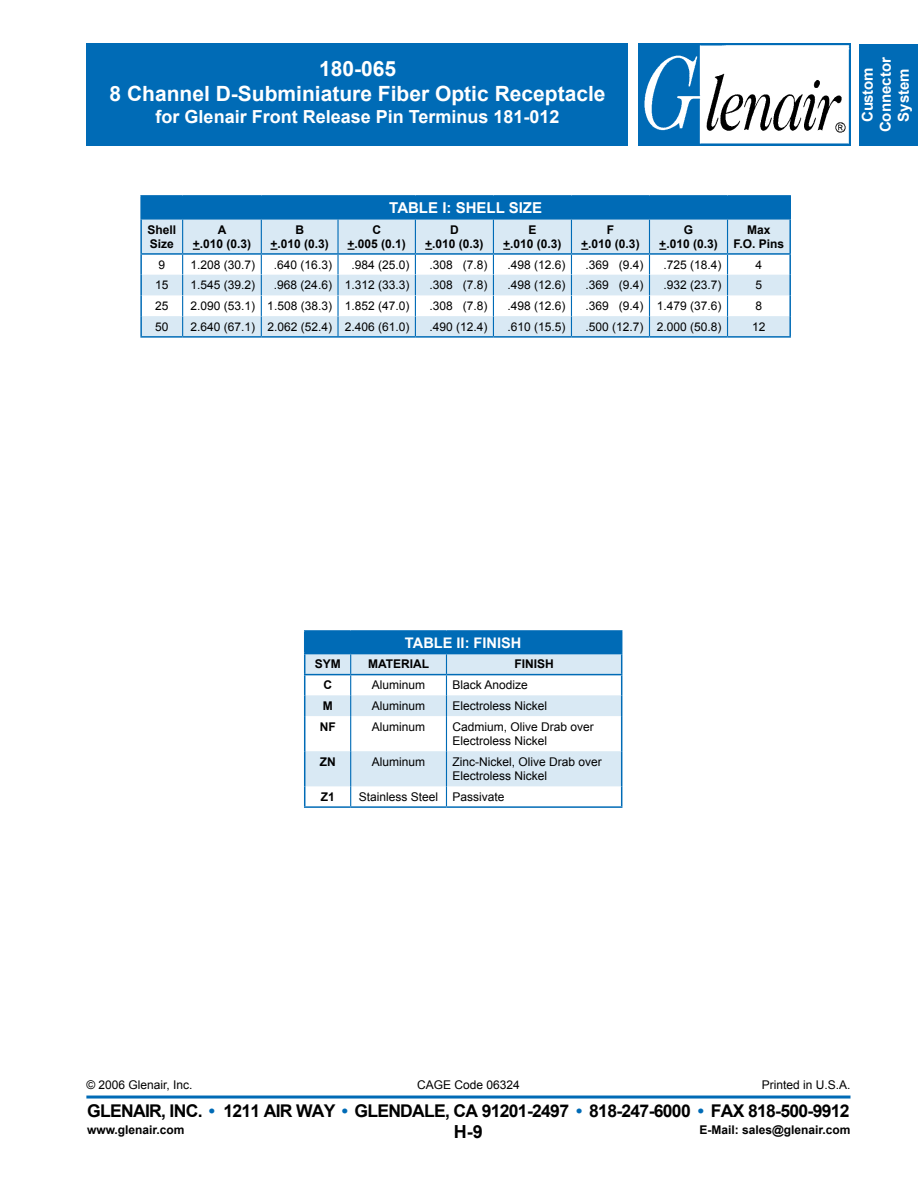
<style>
.page{position:relative;width:918px;height:1188px;background:#fff}
.page>*{position:absolute;margin:0;border:0;box-sizing:border-box;transform-origin:0 0}
.t1{font:700 21px/25.2px "Arial";color:#fff;text-align:center}
.t2{font:700 18px "Arial";color:#fff}
.t3{font:700 18px "Arial";color:#000}
.t4{font:700 17.55px "Arial";letter-spacing:-.04em;color:#000}
.t5{font:700 15px/18px "Arial";color:#fff;text-align:center}
.t6{font:700 14.55px "Arial";color:#fff}
.t7{font:12px/14.4px "Arial";color:#000}
.t8{font:700 12px/14.4px "Arial";color:#000;text-align:center}
.s1{color:#006bb6}
</style>
<div class="page">
<div style="left:86px;top:43px;width:542px;height:103px;background:#006bb6"></div>
<div style="left:860px;top:44px;width:58px;height:102px;background:#006bb6"></div>
<img style="left:639px;top:43px;width:211px;height:103px">
<img style="left:707px;top:74px;width:138px;height:58px">
<hr style="left:86px;top:1096px;width:764px;height:3px;background:#006bb6">
<hr style="left:304px;top:806px;width:47px;height:2px;background:#006bb6">
<hr style="left:351px;top:806px;width:95px;height:2px;background:#006bb6">
<hr style="left:446px;top:806px;width:176px;height:2px;background:#006bb6">
<hr style="left:304px;top:630px;width:47px;height:2px;background:#006bb6">
<hr style="left:351px;top:630px;width:95px;height:2px;background:#006bb6">
<hr style="left:446px;top:630px;width:176px;height:2px;background:#006bb6">
<svg style="left:304px;top:632px;width:318px;height:174px"></svg>
<hr style="left:304px;top:653px;width:47px;height:1px;background:#006bb6">
<hr style="left:351px;top:653px;width:95px;height:1px;background:#006bb6">
<hr style="left:446px;top:653px;width:176px;height:1px;background:#006bb6">
<div style="left:141px;top:196px;width:649px;height:23px;background:#006bb6"></div>
<svg style="left:142px;top:220px;width:647px;height:116px;fill:#d9e9f4"></svg>
<hr style="left:140px;top:220px;width:2px;height:33px;background:#006bb6">
<hr style="left:789px;top:220px;width:2px;height:33px;background:#006bb6">
<hr style="left:140px;top:253px;width:43px;height:2px;background:#006bb6">
<hr style="left:140px;top:255px;width:2px;height:20px;background:#006bb6">
<hr style="left:183px;top:253px;width:78px;height:2px;background:#006bb6">
<hr style="left:261px;top:253px;width:77px;height:2px;background:#006bb6">
<hr style="left:338px;top:253px;width:77px;height:2px;background:#006bb6">
<hr style="left:415px;top:253px;width:78px;height:2px;background:#006bb6">
<hr style="left:493px;top:253px;width:78px;height:2px;background:#006bb6">
<hr style="left:571px;top:253px;width:79px;height:2px;background:#006bb6">
<hr style="left:650px;top:253px;width:78px;height:2px;background:#006bb6">
<hr style="left:728px;top:253px;width:63px;height:2px;background:#006bb6">
<hr style="left:789px;top:255px;width:2px;height:20px;background:#006bb6">
<hr style="left:140px;top:275px;width:2px;height:20px;background:#006bb6">
<hr style="left:789px;top:275px;width:2px;height:20px;background:#006bb6">
<hr style="left:140px;top:295px;width:2px;height:21px;background:#006bb6">
<hr style="left:789px;top:295px;width:2px;height:21px;background:#006bb6">
<hr style="left:140px;top:316px;width:2px;height:20px;background:#006bb6">
<hr style="left:789px;top:316px;width:2px;height:20px;background:#006bb6">
<hr style="left:140px;top:336px;width:43px;height:2px;background:#006bb6">
<hr style="left:183px;top:336px;width:78px;height:2px;background:#006bb6">
<hr style="left:261px;top:336px;width:77px;height:2px;background:#006bb6">
<hr style="left:338px;top:336px;width:77px;height:2px;background:#006bb6">
<hr style="left:415px;top:336px;width:78px;height:2px;background:#006bb6">
<hr style="left:493px;top:336px;width:78px;height:2px;background:#006bb6">
<hr style="left:571px;top:336px;width:79px;height:2px;background:#006bb6">
<hr style="left:650px;top:336px;width:78px;height:2px;background:#006bb6">
<hr style="left:728px;top:336px;width:63px;height:2px;background:#006bb6">
<hr style="left:182px;top:220px;width:1px;height:33px;background:#006bb6">
<hr style="left:261px;top:220px;width:1px;height:33px;background:#006bb6">
<hr style="left:337px;top:220px;width:2px;height:33px;background:#006bb6">
<hr style="left:415px;top:220px;width:1px;height:33px;background:#006bb6">
<hr style="left:493px;top:220px;width:1px;height:33px;background:#006bb6">
<hr style="left:571px;top:220px;width:1px;height:33px;background:#006bb6">
<hr style="left:649px;top:220px;width:1px;height:33px;background:#006bb6">
<hr style="left:727px;top:220px;width:1px;height:33px;background:#006bb6">
<svg style="left:337px;top:255px;width:2px;height:19px"></svg>
<hr style="left:337px;top:275px;width:2px;height:20px;background:#006bb6">
<hr style="left:337px;top:296px;width:2px;height:20px;background:#006bb6">
<svg style="left:182px;top:255px;width:1px;height:81px"></svg>
<svg style="left:261px;top:255px;width:1px;height:81px"></svg>
<hr style="left:337px;top:316px;width:2px;height:20px;background:#006bb6">
<svg style="left:415px;top:255px;width:1px;height:81px"></svg>
<svg style="left:493px;top:255px;width:1px;height:81px"></svg>
<svg style="left:571px;top:255px;width:1px;height:81px"></svg>
<svg style="left:649px;top:255px;width:1px;height:81px"></svg>
<svg style="left:727px;top:255px;width:1px;height:81px"></svg>
<hr style="left:140px;top:195px;width:43px;height:2px;background:#006bb6">
<hr style="left:140px;top:197px;width:2px;height:21px;background:#006bb6">
<hr style="left:183px;top:195px;width:78px;height:2px;background:#006bb6">
<hr style="left:261px;top:195px;width:77px;height:2px;background:#006bb6">
<hr style="left:338px;top:195px;width:77px;height:2px;background:#006bb6">
<hr style="left:415px;top:195px;width:78px;height:2px;background:#006bb6">
<hr style="left:493px;top:195px;width:78px;height:2px;background:#006bb6">
<hr style="left:571px;top:195px;width:79px;height:2px;background:#006bb6">
<hr style="left:650px;top:195px;width:78px;height:2px;background:#006bb6">
<hr style="left:728px;top:195px;width:63px;height:2px;background:#006bb6">
<hr style="left:789px;top:197px;width:2px;height:21px;background:#006bb6">
<hr style="left:140px;top:218px;width:43px;height:2px;background:#006bb6">
<hr style="left:183px;top:218px;width:78px;height:2px;background:#006bb6">
<hr style="left:261px;top:218px;width:77px;height:2px;background:#006bb6">
<hr style="left:338px;top:218px;width:77px;height:2px;background:#006bb6">
<hr style="left:415px;top:218px;width:78px;height:2px;background:#006bb6">
<hr style="left:493px;top:218px;width:78px;height:2px;background:#006bb6">
<hr style="left:571px;top:218px;width:79px;height:2px;background:#006bb6">
<hr style="left:650px;top:218px;width:78px;height:2px;background:#006bb6">
<hr style="left:728px;top:218px;width:63px;height:2px;background:#006bb6">
<h1 class="t1" style="left:110px;top:57px;width:497px">180-065<br>8 Channel D-Subminiature Fiber Optic Receptacle</h1>
<h2 class="t2" style="left:156px;top:105px;width:405px">for Glenair Front Release Pin Terminus 181-012</h2>
<p class="t5" style="left:389px;top:199px;width:154px">TABLE I: SHELL SIZE</p>
<p class="t8" style="left:148px;top:223px;width:30px;text-align:left">Shell<br>Size</p>
<p class="t8" style="left:193px;top:223px;width:60px">A<br>+.010 (0.3)</p>
<p class="t8" style="left:270px;top:223px;width:60px">B<br>+.010 (0.3)</p>
<p class="t8" style="left:348px;top:223px;width:60px">C<br>+.005 (0.1)</p>
<p class="t8" style="left:425px;top:223px;width:60px">D<br>+.010 (0.3)</p>
<p class="t8" style="left:503px;top:223px;width:60px">E<br>+.010 (0.3)</p>
<p class="t8" style="left:581px;top:223px;width:60px">F<br>+.010 (0.3)</p>
<p class="t8" style="left:659px;top:223px;width:60px">G<br>+.010 (0.3)</p>
<p class="t8" style="left:734px;top:223px;width:52px">Max<br>F.O. Pins</p>
<p class="t7" style="left:159px;top:257px;width:8px">9</p>
<p class="t7" style="left:191px;top:257px;width:66px">1.208 (30.7)</p>
<p class="t7" style="left:274px;top:257px;width:60px">.640 (16.3)</p>
<p class="t7" style="left:351px;top:257px;width:60px">.984 (25.0)</p>
<p class="t7" style="left:429px;top:257px;width:60px">.308 (7.8)</p>
<p class="t7" style="left:507px;top:257px;width:60px">.498 (12.6)</p>
<p class="t7" style="left:585px;top:257px;width:60px">.369 (9.4)</p>
<p class="t7" style="left:663px;top:257px;width:60px">.725 (18.4)</p>
<p class="t7" style="left:756px;top:257px;width:8px">4</p>
<p class="t7" style="left:155px;top:278px;width:15px">15</p>
<p class="t7" style="left:191px;top:278px;width:66px">1.545 (39.2)</p>
<p class="t7" style="left:274px;top:278px;width:137px">.968 (24.6) 1.312 (33.3)</p>
<p class="t7" style="left:429px;top:278px;width:60px">.308 (7.8)</p>
<p class="t7" style="left:507px;top:278px;width:60px">.498 (12.6)</p>
<p class="t7" style="left:585px;top:278px;width:60px">.369 (9.4)</p>
<p class="t7" style="left:663px;top:278px;width:60px">.932 (23.7)</p>
<p class="t7" style="left:756px;top:278px;width:8px">5</p>
<p class="t7" style="left:155px;top:299px;width:15px">25</p>
<p class="t7" style="left:191px;top:299px;width:220px">2.090 (53.1) 1.508 (38.3) 1.852 (47.0)</p>
<p class="t7" style="left:429px;top:299px;width:60px">.308 (7.8)</p>
<p class="t7" style="left:507px;top:299px;width:60px">.498 (12.6)</p>
<p class="t7" style="left:585px;top:299px;width:138px">.369 (9.4) 1.479 (37.6)</p>
<p class="t7" style="left:756px;top:299px;width:8px">8</p>
<p class="t7" style="left:155px;top:320px;width:15px">50</p>
<p class="t7" style="left:191px;top:320px;width:220px">2.640 (67.1) 2.062 (52.4) 2.406 (61.0)</p>
<p class="t7" style="left:429px;top:320px;width:60px">.490 (12.4)</p>
<p class="t7" style="left:507px;top:320px;width:60px">.610 (15.5)</p>
<p class="t7" style="left:585px;top:320px;width:138px">.500 (12.7) 2.000 (50.8)</p>
<p class="t7" style="left:752px;top:320px;width:15px">12</p>
<p class="t5" style="left:859px;top:132px;width:77px;rotate:-90deg">Custom<br>Connector<br>System</p>
<p class="t6" style="left:405px;top:633px;width:118px">TABLE II: FINISH</p>
<p class="t8" style="left:315px;top:657px;width:28px">SYM</p>
<p class="t8" style="left:368px;top:657px;width:63px">MATERIAL</p>
<p class="t8" style="left:514px;top:657px;width:41px">FINISH</p>
<p class="t8" style="left:323px;top:678px;width:10px">C</p>
<p class="t7" style="left:372px;top:678px;width:55px">Aluminum</p>
<p class="t7" style="left:452px;top:678px;width:77px">Black Anodize</p>
<p class="t8" style="left:323px;top:699px;width:11px">M</p>
<p class="t7" style="left:372px;top:699px;width:55px">Aluminum</p>
<p class="t7" style="left:452px;top:699px;width:96px">Electroless Nickel</p>
<p class="t8" style="left:320px;top:720px;width:17px">NF</p>
<p class="t7" style="left:372px;top:720px;width:55px">Aluminum</p>
<p class="t7" style="left:452px;top:720px;width:143px">Cadmium, Olive Drab over<br>Electroless Nickel</p>
<p class="t8" style="left:320px;top:755px;width:17px">ZN</p>
<p class="t7" style="left:372px;top:755px;width:55px">Aluminum</p>
<p class="t7" style="left:452px;top:755px;width:151px">Zinc-Nickel, Olive Drab over<br>Electroless Nickel</p>
<p class="t8" style="left:321px;top:790px;width:16px">Z1</p>
<p class="t7" style="left:359px;top:790px;width:147px">Stainless Steel Passivate</p>
<p class="t7" style="left:86px;top:1077px;width:108px">© 2006 Glenair, Inc.</p>
<p class="t7" style="left:417px;top:1077px;width:104px">CAGE Code 06324</p>
<p class="t7" style="left:762px;top:1077px;width:90px">Printed in U.S.A.</p>
<p class="t8" style="left:87px;top:1123px;width:99px">www.glenair.com</p>
<p class="t8" style="left:699px;top:1123px;width:153px">E-Mail: sales@glenair.com</p>
<h3 class="t4" style="left:87px;top:1099px;width:764px">GLENAIR, INC. <span class="s1">•</span> 1211 AIR WAY <span class="s1">•</span> GLENDALE, CA 91201-2497 <span class="s1">•</span> 818-247-6000 <span class="s1">•</span> FAX 818-500-9912</h3>
<h2 class="t3" style="left:454px;top:1120px;width:30px">H-9</h2>
</div>
